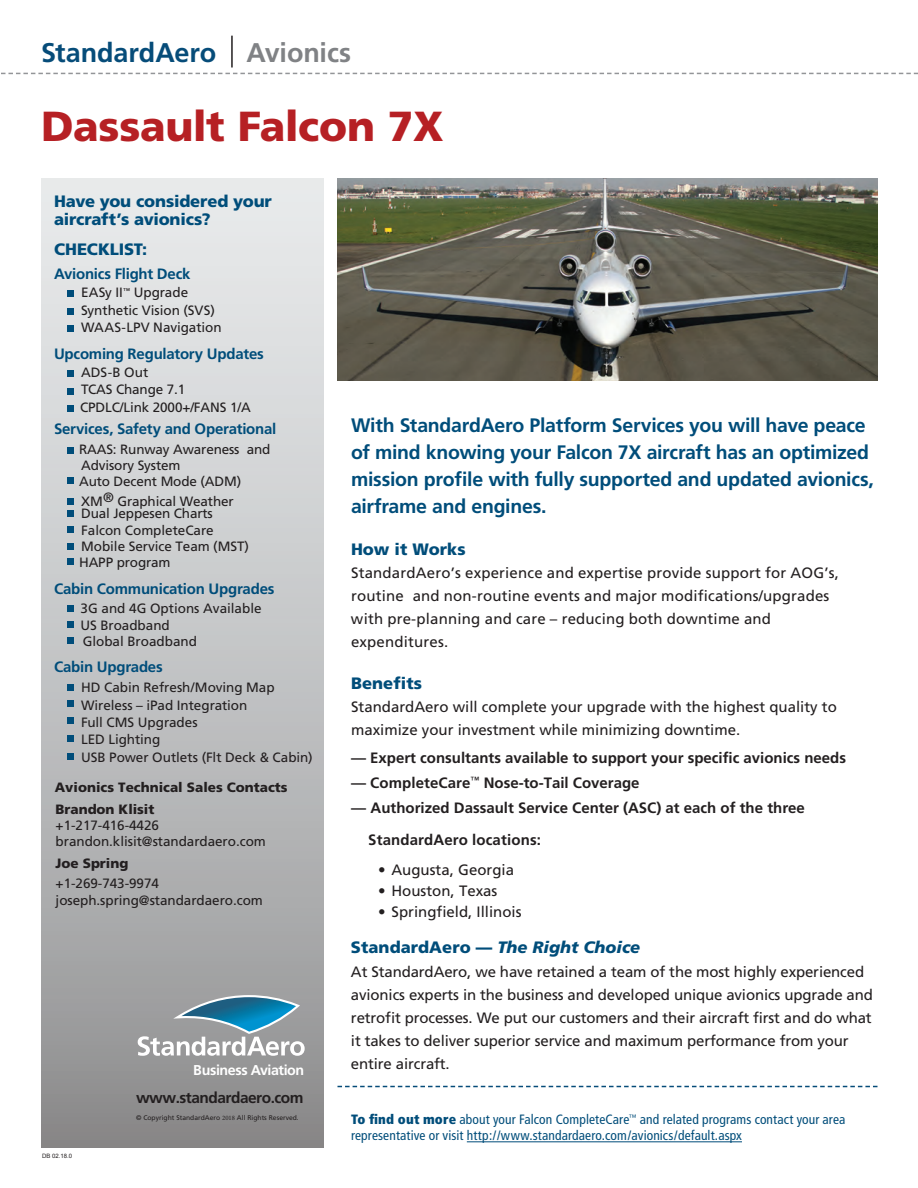
<style>
.page{position:relative;width:918px;height:1188px;background:#fff}
.page>*{position:absolute;margin:0;border:0;box-sizing:border-box;transform-origin:0 0}
.t1{font:900 42px "Frutiger";letter-spacing:-.01em;color:#b62024}
.t2{font:700 27px "Frutiger";letter-spacing:-.005em;color:#064c79}
.t3{font:700 19.5px/27px "Frutiger";letter-spacing:-.015em;color:#004d7a}
.t4{font:900 16.5px/18px "Frutiger";letter-spacing:-.005em;color:#004d7a}
.t5{font:italic 900 16.5px "Frutiger";color:#004d7a}
.t6{font:700 15.45px "Frutiger";letter-spacing:-.03em;color:#231f20}
.t7{font:15px/23px "Frutiger";color:#231f20}
.t8{font:700 15px/31.7px "Frutiger";color:#231f20}
.t9{font:700 15px "Frutiger";letter-spacing:-.015em;color:#004d7a}
.t10{font:700 14.25px "Frutiger";letter-spacing:-.03em;color:#fff}
.t11{font:13.5px/16.2px "Frutiger";letter-spacing:-.005em;color:#231f20}
.t12{font:condensed 13.5px/16.2px "Frutiger";letter-spacing:.01em;color:#004d7a}
.t13{font:900 13.5px/22.2px "Frutiger";color:#231f20}
.t14{font:6.75px "Frutiger";color:#231f20}
.t15{font:6px "Arial";color:#231f20}
.s1{color:#808285}
.s2{font-family:"Minion Pro"}
.s3{font-style:normal}
.s4{font-weight:900}
</style>
<div class="page">
<div style="left:41px;top:178px;width:282px;height:970px;background:linear-gradient(to bottom,#eef1f2,#919192)"></div>
<svg style="left:138px;top:995px;width:167px;height:61px"></svg>
<img style="left:338px;top:178px;width:540px;height:203px">
<div style="left:68px;top:290px;width:6px;height:7px;background:#004d7a"></div>
<div style="left:68px;top:308px;width:6px;height:7px;background:#004d7a"></div>
<div style="left:68px;top:325px;width:6px;height:7px;background:#004d7a"></div>
<div style="left:68px;top:370px;width:6px;height:7px;background:#004d7a"></div>
<div style="left:68px;top:388px;width:6px;height:7px;background:#004d7a"></div>
<div style="left:68px;top:405px;width:6px;height:7px;background:#004d7a"></div>
<svg style="left:68px;top:447px;width:6px;height:6px"></svg>
<div style="left:68px;top:477px;width:6px;height:7px;background:#004d7a"></div>
<svg style="left:68px;top:498px;width:6px;height:6px"></svg>
<div style="left:68px;top:510px;width:6px;height:7px;background:#004d7a"></div>
<div style="left:68px;top:526px;width:6px;height:7px;background:#004d7a"></div>
<div style="left:68px;top:543px;width:6px;height:7px;background:#004d7a"></div>
<svg style="left:68px;top:558px;width:6px;height:6px"></svg>
<div style="left:68px;top:605px;width:6px;height:7px;background:#004d7a"></div>
<div style="left:68px;top:621px;width:6px;height:7px;background:#004d7a"></div>
<div style="left:68px;top:637px;width:6px;height:7px;background:#004d7a"></div>
<svg style="left:68px;top:684px;width:6px;height:6px"></svg>
<div style="left:68px;top:700px;width:6px;height:7px;background:#004d7a"></div>
<div style="left:68px;top:717px;width:6px;height:7px;background:#004d7a"></div>
<svg style="left:68px;top:735px;width:6px;height:6px"></svg>
<div style="left:68px;top:753px;width:6px;height:7px;background:#004d7a"></div>
<hr style="left:467px;top:1141px;width:275px;height:1px;background:#004d7a">
<svg style="left:1px;top:73px;width:917px;height:1px"></svg>
<hr style="left:231px;top:36px;width:2px;height:32px;background:#231f20">
<svg style="left:338px;top:1086px;width:540px;height:1px"></svg>
<p class="t2" style="left:41px;top:36px;width:312px">StandardAero <span class="s1">Avionics</span></p>
<p class="t1" style="left:41px;top:101px;width:404px">Dassault Falcon 7X</p>
<p class="t4" style="left:54px;top:192px;width:219px">Have you considered your aircraft’s avionics?</p>
<p class="t4" style="left:54px;top:240px;width:95px">CHECKLIST:</p>
<p class="t9" style="left:54px;top:265px;width:138px">Avionics Flight Deck</p>
<p class="t11" style="left:81px;top:284px;width:109px">EASy II<sup>™</sup> Upgrade</p>
<p class="t11" style="left:81px;top:302px;width:135px">Synthetic Vision (SVS)</p>
<p class="t11" style="left:81px;top:319px;width:142px">WAAS-LPV Navigation</p>
<p class="t9" style="left:54px;top:345px;width:211px">Upcoming Regulatory Updates</p>
<p class="t11" style="left:80px;top:363px;width:172px;line-height:17.5px">ADS-B Out<br>TCAS Change 7.1<br>CPDLC/Link 2000+/FANS 1/A</p>
<p class="t9" style="left:54px;top:420px;width:224px">Services, Safety and Operational</p>
<p class="t11" style="left:79px;top:441px;width:193px">RAAS: Runway Awareness and<br>Advisory System<br>Auto Decent Mode (ADM)</p>
<p class="t11" style="left:81px;top:495px;width:154px;line-height:12.3px">XM® Graphical Weather<br>Dual Jeppesen Charts</p>
<p class="t11" style="left:79px;top:522px;width:172px">Falcon CompleteCare<br>Mobile Service Team (MST)<br>HAPP program</p>
<p class="t9" style="left:54px;top:580px;width:222px">Cabin Communication Upgrades</p>
<p class="t11" style="left:81px;top:601px;width:182px">3G and 4G Options Available<br>US Broadband<br>Global Broadband</p>
<p class="t9" style="left:54px;top:658px;width:110px">Cabin Upgrades</p>
<p class="t11" style="left:81px;top:679px;width:195px">HD Cabin Refresh/Moving Map</p>
<p class="t11" style="left:81px;top:697px;width:168px">Wireless – iPad Integration</p>
<p class="t11" style="left:81px;top:714px;width:118px">Full CMS Upgrades</p>
<p class="t11" style="left:81px;top:732px;width:81px">LED Lighting</p>
<p class="t11" style="left:81px;top:749px;width:233px">USB Power Outlets (Flt Deck &amp; Cabin)</p>
<p class="t13" style="left:55px;top:776px;width:234px">Avionics Technical Sales Contacts<br>Brandon Klisit</p>
<p class="t11" style="left:56px;top:817px;width:212px">+1-217-416-4426 brandon.klisit@standardaero.com</p>
<p class="t13" style="left:56px;top:853px;width:74px">Joe Spring</p>
<p class="t11" style="left:56px;top:875px;width:209px">+1-269-743-9974 joseph.spring@standardaero.com</p>
<p class="t15" style="left:42px;top:1152px;width:32px">DB 02.18.0</p>
<p class="t10" style="left:193px;top:1062px;width:113px">Business Aviation</p>
<p class="t6" style="left:136px;top:1089px;width:169px">www.standardaero.com</p>
<p class="t14" style="left:136px;top:1113px;width:164px">© Copyright StandardAero <span class="s2">2018</span> All Rights Reserved.</p>
<p class="t3" style="left:351px;top:412px;width:524px">With StandardAero Platform Services you will have peace of mind knowing your Falcon 7X aircraft has an optimized mission profile with fully supported and updated avionics, airframe and engines.</p>
<p class="t4" style="left:351px;top:540px;width:116px">How it Works</p>
<p class="t7" style="left:351px;top:561px;width:490px">StandardAero’s experience and expertise provide support for AOG’s, routine and non-routine events and major modifications/upgrades with pre-planning and care – reducing both downtime and expenditures.</p>
<p class="t4" style="left:351px;top:674px;width:73px">Benefits</p>
<p class="t7" style="left:351px;top:696px;width:487px">StandardAero will complete your upgrade with the highest quality to maximize your investment while minimizing downtime.</p>
<p class="t8" style="left:351px;top:742px;width:497px">— Expert consultants available to support your specific avionics needs</p>
<p class="t8" style="left:351px;top:767px;width:290px">— CompleteCare<sup>™</sup> Nose-to-Tail Coverage</p>
<p class="t8" style="left:368px;top:792px;width:438px;text-indent:-17px">— Authorized Dassault Service Center (ASC) at each of the three<br>StandardAero locations:</p>
<p class="t7" style="left:378px;top:858px;width:138px">• Augusta, Georgia</p>
<p class="t7" style="left:378px;top:879px;width:121px">• Houston, Texas</p>
<p class="t7" style="left:378px;top:900px;width:145px">• Springfield, Illinois</p>
<p class="t5" style="left:351px;top:938px;width:291px"><span class="s3">StandardAero —</span> The Right Choice</p>
<p class="t7" style="left:351px;top:960px;width:524px">At StandardAero, we have retained a team of the most highly experienced avionics experts in the business and developed unique avionics upgrade and retrofit processes. We put our customers and their aircraft first and do what it takes to deliver superior service and maximum performance from your entire aircraft.</p>
<p class="t12" style="left:351px;top:1112px;width:496px"><span class="s4">To find out more</span> about your Falcon CompleteCare<sup>™</sup> and related programs contact your area representative or visit http://www.standardaero.com/avionics/default.aspx</p>
</div>
